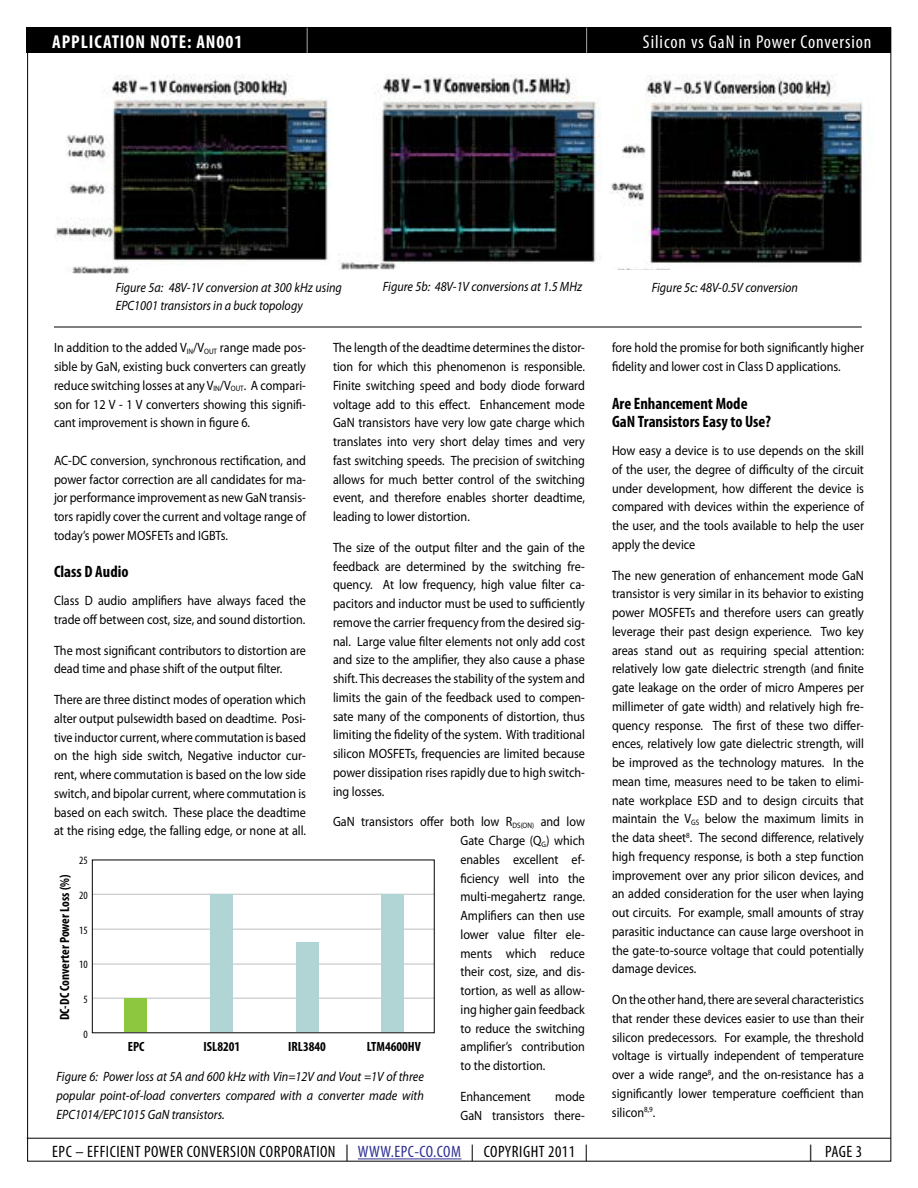
<style>
.page{position:relative;width:918px;height:1188px;background:#fff}
.page>*{position:absolute;margin:0;border:0;box-sizing:border-box;transform-origin:0 0}
.t1{font:condensed 18.75px "Myriad Pro";letter-spacing:.05em;color:#fff}
.t2{font:700 condensed 18.75px "Myriad Pro";letter-spacing:.05em;color:#fff}
.t3{font:condensed 16.5px "Myriad Pro";letter-spacing:.03em;color:#000}
.t4{font:700 condensed 16.5px/18.8px "Myriad Pro";color:#000}
.t5{font:13.5px/18.8px "Myriad Pro";color:#000;text-align:justify;scale:.9 1}
.t6{font:italic 13.5px/18.8px "Myriad Pro";color:#000;text-align:justify;scale:.9 1}
.t7{font:700 condensed 13.35px "Myriad Pro";color:#000}
.t8{font:condensed 11.1px "Myriad Pro";color:#000}
.s1{color:#2e3092}
</style>
<div class="page">
<hr style="left:27px;top:1138px;width:864px;height:1px;background:#000">
<div style="left:27px;top:28px;width:864px;height:25px;background:#000"></div>
<hr style="left:358px;top:1159px;width:103px;height:1px;background:#2e3092">
<svg style="left:307px;top:28px;width:1px;height:25px"></svg>
<svg style="left:586px;top:28px;width:1px;height:25px"></svg>
<img style="left:54px;top:74px;width:279px;height:200px">
<img style="left:338px;top:74px;width:528px;height:196px">
<hr style="left:54px;top:327px;width:808px;height:1px;background:#000">
<hr style="left:92px;top:894px;width:342px;height:1px;background:#bcbec0">
<hr style="left:92px;top:929px;width:342px;height:1px;background:#bcbec0">
<hr style="left:92px;top:964px;width:342px;height:1px;background:#bcbec0">
<hr style="left:92px;top:998px;width:342px;height:1px;background:#bcbec0">
<div style="left:210px;top:894px;width:22px;height:138px;background:#b1d4d4"></div>
<div style="left:124px;top:999px;width:23px;height:33px;background:#8dc63f"></div>
<div style="left:296px;top:943px;width:23px;height:89px;background:#b1d4d4"></div>
<div style="left:381px;top:894px;width:23px;height:138px;background:#b1d4d4"></div>
<h1 class="t2" style="left:52px;top:30px;width:192px">APPLICATION NOTE: AN001</h1>
<h1 class="t1" style="left:643px;top:30px;width:230px">Silicon vs GaN in Power Conversion</h1>
<p class="t6" style="left:116px;top:278px;width:253px">Figure 5a: 48V-1V conversion at 300 kHz using</p>
<p class="t6" style="left:383px;top:277px;width:223px">Figure 5b: 48V-1V conversions at 1.5 MHz</p>
<p class="t6" style="left:116px;top:296px;width:209px">EPC1001 transistors in a buck topology</p>
<p class="t5" style="left:333px;top:338px;width:282px">The length of the deadtime determines the distor&shy;tion for which this phenomenon is responsible.<br>Finite switching speed and body diode forward voltage add to this effect. Enhancement mode GaN transistors have very low gate charge which translates into very short delay times and very fast switching speeds. The precision of switching allows for much better control of the switching event, and therefore enables shorter deadtime, leading to lower distortion.</p>
<p class="t5" style="left:333px;top:538px;width:282px">The size of the output filter and the gain of the feedback are determined by the switching fre&shy;quency. At low frequency, high value filter ca&shy;pacitors and inductor must be used to sufficiently remove the carrier frequency from the desired sig&shy;nal. Large value filter elements not only add cost and size to the amplifier, they also cause a phase shift. This decreases the stability of the system and limits the gain of the feedback used to compen&shy;sate many of the components of distortion, thus limiting the fidelity of the system. With traditional silicon MOSFETs, frequencies are limited because power dissipation rises rapidly due to high switch&shy;ing losses.</p>
<p class="t5" style="left:460px;top:812px;width:140px;text-indent:-127px">GaN transistors offer both low R<sub>DS(ON)</sub> and low Gate Charge (Q<sub>G</sub>) which enables excellent ef&shy;ficiency well into the multi-megahertz range.<br>Amplifiers can then use lower value filter ele&shy;ments which reduce their cost, size, and dis&shy;tortion, as well as allow&shy;ing higher gain feedback to reduce the switching amplifier’s contribution to the distortion.</p>
<p class="t5" style="left:460px;top:1087px;width:80px">Enhancement</p>
<p class="t5" style="left:54px;top:338px;width:282px">In addition to the added V<sub>IN</sub>/V<sub>OUT</sub> range made pos&shy;sible by GaN, existing buck converters can greatly reduce switching losses at any V<sub>IN</sub>/V<sub>OUT</sub>. A compari&shy;son for 12 V - 1 V converters showing this signifi&shy;cant improvement is shown in figure 6.</p>
<p class="t5" style="left:54px;top:451px;width:282px">AC-DC conversion, synchronous rectification, and power factor correction are all candidates for ma&shy;jor performance improvement as new GaN transis&shy;tors rapidly cover the current and voltage range of today’s power MOSFETs and IGBTs.</p>
<p class="t4" style="left:54px;top:562px;width:76px">Class D Audio</p>
<p class="t5" style="left:54px;top:591px;width:282px">Class D audio amplifiers have always faced the trade off between cost, size, and sound distortion.</p>
<p class="t5" style="left:54px;top:640px;width:282px">The most significant contributors to distortion are dead time and phase shift of the output filter.</p>
<p class="t5" style="left:54px;top:690px;width:282px">There are three distinct modes of operation which alter output pulsewidth based on deadtime. Posi&shy;tive inductor current, where commutation is based on the high side switch, Negative inductor cur&shy;rent, where commutation is based on the low side switch, and bipolar current, where commutation is based on each switch. These place the deadtime at the rising edge, the falling edge, or none at all.</p>
<p class="t8" style="left:79px;top:854px;width:10px">25</p>
<p class="t8" style="left:79px;top:889px;width:10px">20</p>
<p class="t8" style="left:79px;top:923px;width:10px">15</p>
<p class="t8" style="left:79px;top:958px;width:10px">10</p>
<p class="t8" style="left:84px;top:993px;width:6px">5</p>
<p class="t8" style="left:84px;top:1027px;width:6px">0</p>
<p class="t7" style="left:56px;top:1020px;width:147px;rotate:-90deg">DC-DC Converter Power Loss (%)</p>
<p class="t7" style="left:128px;top:1039px;width:18px">EPC</p>
<p class="t7" style="left:204px;top:1039px;width:38px">ISL8201</p>
<p class="t7" style="left:288px;top:1039px;width:39px">IRL3840</p>
<p class="t7" style="left:367px;top:1039px;width:55px">LTM4600HV</p>
<p class="t6" style="left:57px;top:1067px;width:410px">Figure 6: Power loss at 5A and 600 kHz with Vin=12V and Vout =1V of three popular point-of-load converters compared with a converter made with EPC1014/EPC1015 GaN transistors.</p>
<p class="t5" style="left:460px;top:1087px;width:140px;text-align:right">mode<br>GaN transistors there-</p>
<p class="t6" style="left:652px;top:278px;width:164px">Figure 5c: 48V-0.5V conversion</p>
<p class="t5" style="left:612px;top:338px;width:281px">fore hold the promise for both significantly higher fidelity and lower cost in Class D applications.</p>
<p class="t4" style="left:612px;top:393px;width:161px">Are Enhancement Mode<br>GaN Transistors Easy to Use?</p>
<p class="t5" style="left:612px;top:441px;width:282px">How easy a device is to use depends on the skill of the user, the degree of difficulty of the circuit under development, how different the device is compared with devices within the experience of the user, and the tools available to help the user apply the device</p>
<p class="t5" style="left:612px;top:565px;width:282px">The new generation of enhancement mode GaN transistor is very similar in its behavior to existing power MOSFETs and therefore users can greatly leverage their past design experience. Two key areas stand out as requiring special attention: relatively low gate dielectric strength (and finite gate leakage on the order of micro Amperes per millimeter of gate width) and relatively high fre&shy;quency response. The first of these two differ&shy;ences, relatively low gate dielectric strength, will be improved as the technology matures. In the mean time, measures need to be taken to elimi&shy;nate workplace ESD and to design circuits that maintain the V<sub>GS</sub> below the maximum limits in the data sheet<sup>8</sup>. The second difference, relatively high frequency response, is both a step function improvement over any prior silicon devices, and an added consideration for the user when laying out circuits. For example, small amounts of stray parasitic inductance can cause large overshoot in the gate-to-source voltage that could potentially damage devices.</p>
<p class="t5" style="left:612px;top:990px;width:282px">On the other hand, there are several characteristics that render these devices easier to use than their silicon predecessors. For example, the threshold voltage is virtually independent of temperature over a wide range<sup>8</sup>, and the on-resistance has a significantly lower temperature coefficient than silicon<sup>8,9</sup>.</p>
<p class="t3" style="left:52px;top:1142px;width:537px">EPC – EFFICIENT POWER CONVERSION CORPORATION | <span class="s1">WWW.EPC-CO.COM</span> | COPYRIGHT 2011 |</p>
<p class="t3" style="left:809px;top:1142px;width:55px">| PAGE 3</p>
</div>
